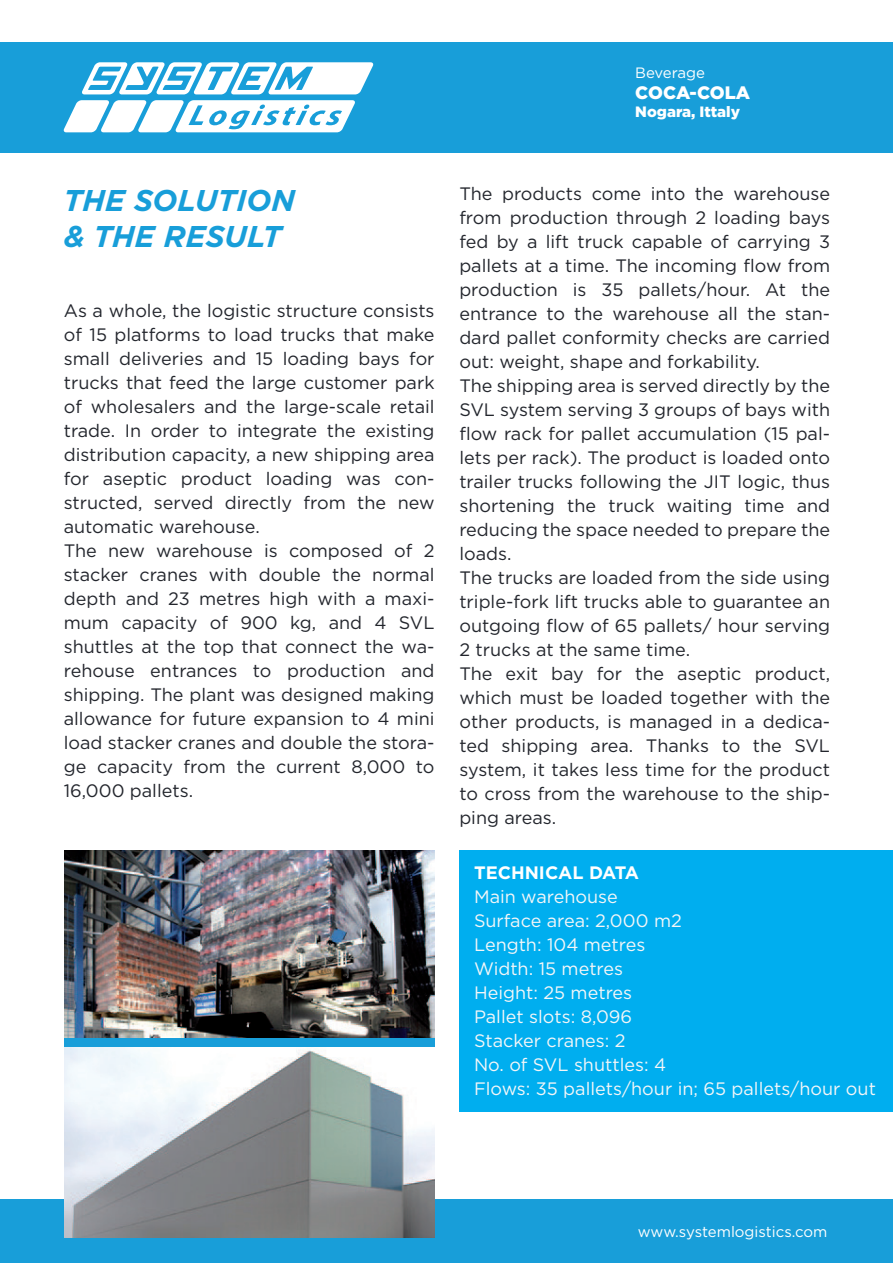
<style>
.page{position:relative;width:893px;height:1263px;background:#fff}
.page>*{position:absolute;margin:0;border:0;box-sizing:border-box;transform-origin:0 0}
.t1{font:italic 700 30px/36px "Gotham";color:#189ed9}
.t2{font:18px/24px "Gotham";color:#23262d}
.t3{font:18px/24px "Gotham";color:#f4f6f8}
.t4{font:700 18px "Gotham";color:#fff}
.t5{font:900 18px "Gotham";letter-spacing:-.005em;color:#fff}
.t6{font:15px "Gotham";color:#fff}
.t7{font:900 15px "Gotham";color:#fff}
</style>
<div class="page">
<div style="left:0;top:1199px;width:893px;height:64px;background:#189ed9"></div>
<div style="left:459px;top:850px;width:434px;height:261px;background:#00aeef"></div>
<img style="left:64px;top:851px;width:371px;height:387px">
<div style="left:64px;top:1038px;width:371px;height:9px;background:#189ed9"></div>
<div style="left:0;top:42px;width:893px;height:110px;background:#189ed9"></div>
<svg style="left:63px;top:100px;width:292px;height:32px"></svg>
<svg style="left:82px;top:62px;width:292px;height:32px"></svg>
<p class="t6" style="left:635px;top:63px;width:71px">Beverage</p>
<p class="t5" style="left:635px;top:81px;width:116px">COCA-COLA</p>
<p class="t7" style="left:635px;top:102px;width:106px">Nogara, Ittaly</p>
<h1 class="t1" style="left:64px;top:183px;width:233px">THE SOLUTION &amp; THE RESULT</h1>
<p class="t2" style="left:459px;top:182px;width:372px">The products come into the warehouse from production through 2 loading bays fed by a lift truck capable of carrying 3 pallets at a time. The incoming flow from production is 35 pallets/hour. At the entrance to the warehouse all the stan&shy;dard pallet conformity checks are carried out: weight, shape and forkability.<br>The shipping area is served directly by the SVL system serving 3 groups of bays with flow rack for pallet accumulation (15 pal&shy;lets per rack). The product is loaded onto trailer trucks following the JIT logic, thus shortening the truck waiting time and reducing the space needed to prepare the loads.<br>The trucks are loaded from the side using triple-fork lift trucks able to guarantee an outgoing flow of 65 pallets/ hour serving 2 trucks at the same time.<br>The exit bay for the aseptic product, which must be loaded together with the other products, is managed in a dedica&shy;ted shipping area. Thanks to the SVL system, it takes less time for the product to cross from the warehouse to the ship&shy;ping areas.</p>
<p class="t4" style="left:474px;top:861px;width:167px">TECHNICAL DATA</p>
<p class="t3" style="left:474px;top:884px;width:403px">Main warehouse<br>Surface area: 2,000 m2<br>Length: 104 metres<br>Width: 15 metres<br>Height: 25 metres<br>Pallet slots: 8,096<br>Stacker cranes: 2<br>No. of SVL shuttles: 4<br>Flows: 35 pallets/hour in; 65 pallets/hour out</p>
<p class="t2" style="left:64px;top:299px;width:372px">As a whole, the logistic structure consists of 15 platforms to load trucks that make small deliveries and 15 loading bays for trucks that feed the large customer park of wholesalers and the large-scale retail trade. In order to integrate the existing distribution capacity, a new shipping area for aseptic product loading was con&shy;structed, served directly from the new automatic warehouse.<br>The new warehouse is composed of 2 stacker cranes with double the normal depth and 23 metres high with a maxi&shy;mum capacity of 900 kg, and 4 SVL shuttles at the top that connect the wa&shy;rehouse entrances to production and shipping. The plant was designed making allowance for future expansion to 4 mini load stacker cranes and double the stora&shy;ge capacity from the current 8,000 to 16,000 pallets.</p>
<p class="t6" style="left:638px;top:1222px;width:191px">www.systemlogistics.com</p>
</div>
